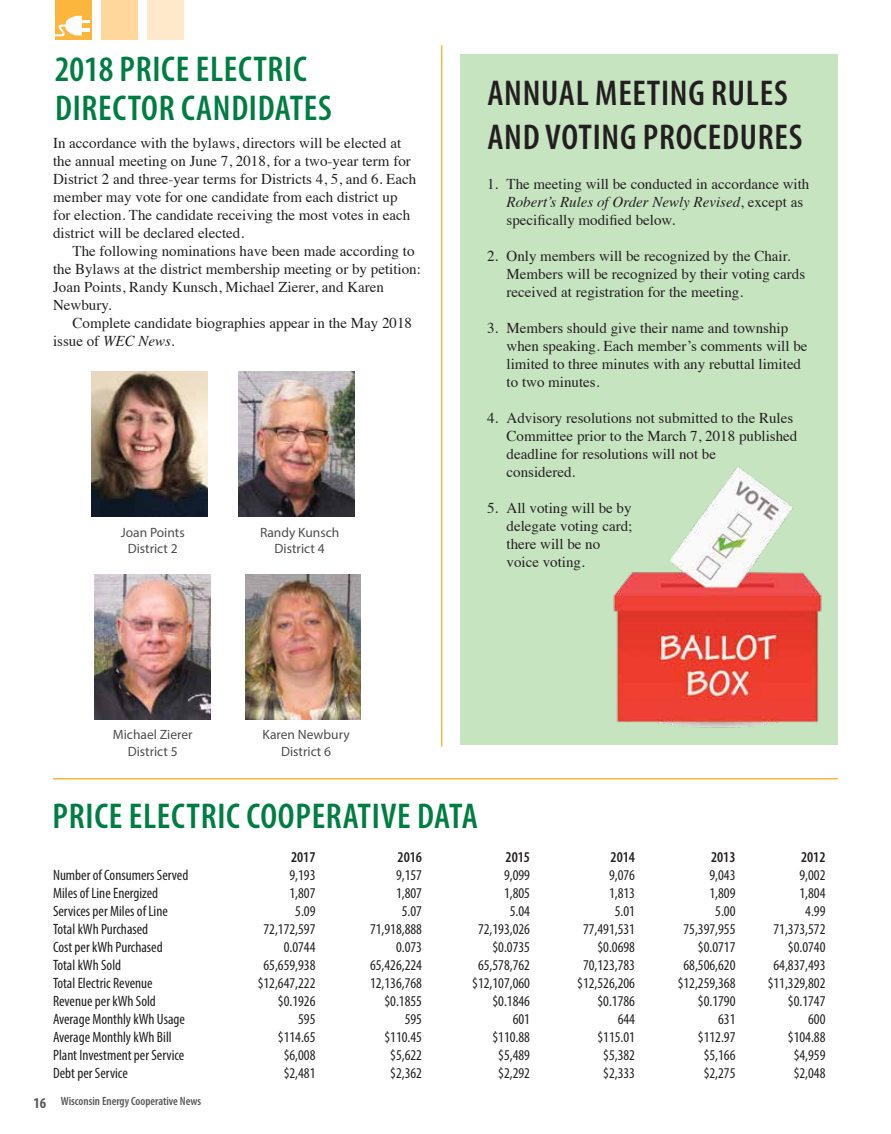
<style>
.page{position:relative;width:891px;height:1134px;background:#fff}
.page>*{position:absolute;margin:0;border:0;box-sizing:border-box;transform-origin:0 0}
.t1{font:600 condensed 36px/39px "Myriad Pro";letter-spacing:.02em;color:#007d43}
.t2{font:600 condensed 36px/43.2px "Myriad Pro";letter-spacing:.02em;color:#231f20}
.t3{font:15px/18px "Times";color:#231f20}
.t4{font:condensed 15px "Myriad Pro";color:#231f20}
.t5{font:600 condensed 15px "Myriad Pro";color:#231f20}
.t6{font:13.5px/16.2px "Myriad Pro";color:#4d4d4f;text-align:center}
.t7{font:600 condensed 12px "Myriad Pro";color:#58595b}
.s1{font-style:italic}
.s2{font-weight:700;font-size:15px}
</style>
<div class="page">
<div style="left:461px;top:54px;width:377px;height:690px;background:#c7e4c1"></div>
<div style="left:55px;top:0;width:37px;height:39px;background:#fcb53d"></div>
<div style="left:101px;top:0;width:37px;height:39px;background:#ffd79c"></div>
<div style="left:147px;top:0;width:37px;height:39px;background:#ffe9ca"></div>
<svg style="left:55px;top:16px;width:35px;height:21px"></svg>
<hr style="left:53px;top:778px;width:785px;height:2px;background:#fcb53d">
<img style="left:92px;top:371px;width:115px;height:146px">
<img style="left:239px;top:371px;width:115px;height:146px">
<img style="left:95px;top:574px;width:116px;height:145px">
<img style="left:245px;top:574px;width:116px;height:145px">
<hr style="left:441px;top:45px;width:1px;height:702px;background:#fcb53d">
<img style="left:501px;top:467px;width:337px;height:313px">
<h1 class="t1" style="left:55px;top:49px;width:279px">2018 PRICE ELECTRIC<br>DIRECTOR CANDIDATES</h1>
<p class="t3" style="left:53px;top:133px;width:365px">In accordance with the bylaws, directors will be elected at the annual meeting on June 7, 2018, for a two-year term for District 2 and three-year terms for Districts 4, 5, and 6. Each member may vote for one candidate from each district up for election. The candidate receiving the most votes in each district will be declared elected.</p>
<p class="t3" style="left:53px;top:241px;width:369px;text-indent:20px">The following nominations have been made according to the Bylaws at the district membership meeting or by petition:<br>Joan Points, Randy Kunsch, Michael Zierer, and Karen Newbury.</p>
<p class="t3" style="left:53px;top:313px;width:361px;text-indent:20px">Complete candidate biographies appear in the May 2018 issue of <span class="s1">WEC News</span>.</p>
<p class="t6" style="left:121px;top:524px;width:65px">Joan Points<br>District 2</p>
<p class="t6" style="left:260px;top:524px;width:81px">Randy Kunsch<br>District 4</p>
<h1 class="t2" style="left:487px;top:71px;width:316px">ANNUAL MEETING RULES<br>AND VOTING PROCEDURES</h1>
<p class="t3" style="left:507px;top:174px;width:304px;text-indent:-20px">1. The meeting will be conducted in accordance with<br><span class="s1">Robert’s Rules of Order Newly Revised</span>, except as specifically modified below.</p>
<p class="t3" style="left:507px;top:246px;width:300px;text-indent:-20px">2. Only members will be recognized by the Chair.<br>Members will be recognized by their voting cards received at registration for the meeting.</p>
<p class="t3" style="left:507px;top:318px;width:302px;text-indent:-20px">3. Members should give their name and township when speaking. Each member’s comments will be limited to three minutes with any rebuttal limited to two minutes.</p>
<p class="t3" style="left:507px;top:408px;width:292px;text-indent:-20px">4. Advisory resolutions not submitted to the Rules Committee prior to the March 7, 2018 published deadline for resolutions will not be<br>considered.</p>
<p class="t3" style="left:507px;top:498px;width:127px;text-indent:-20px">5. All voting will be by delegate voting card; there will be no voice voting.</p>
<p class="t6" style="left:113px;top:727px;width:81px">Michael Zierer<br>District 5</p>
<p class="t6" style="left:263px;top:727px;width:89px">Karen Newbury<br>District 6</p>
<h1 class="t1" style="left:53px;top:796px;width:427px">PRICE ELECTRIC COOPERATIVE DATA</h1>
<p class="t5" style="left:291px;top:848px;width:26px">2017</p>
<p class="t5" style="left:398px;top:848px;width:26px">2016</p>
<p class="t5" style="left:506px;top:848px;width:26px">2015</p>
<p class="t5" style="left:611px;top:848px;width:26px">2014</p>
<p class="t5" style="left:711px;top:848px;width:26px">2013</p>
<p class="t5" style="left:801px;top:848px;width:26px">2012</p>
<p class="t4" style="left:53px;top:866px;width:137px">Number of Consumers Served</p>
<p class="t4" style="left:290px;top:866px;width:28px">9,193</p>
<p class="t4" style="left:396px;top:866px;width:28px">9,157</p>
<p class="t4" style="left:504px;top:866px;width:28px">9,099</p>
<p class="t4" style="left:609px;top:866px;width:28px">9,076</p>
<p class="t4" style="left:710px;top:866px;width:28px">9,043</p>
<p class="t4" style="left:800px;top:866px;width:28px">9,002</p>
<p class="t4" style="left:53px;top:884px;width:107px">Miles of Line Energized</p>
<p class="t4" style="left:290px;top:884px;width:28px">1,807</p>
<p class="t4" style="left:396px;top:884px;width:28px">1,807</p>
<p class="t4" style="left:504px;top:884px;width:28px">1,805</p>
<p class="t4" style="left:609px;top:884px;width:28px">1,813</p>
<p class="t4" style="left:710px;top:884px;width:28px">1,809</p>
<p class="t4" style="left:800px;top:884px;width:28px">1,804</p>
<p class="t4" style="left:53px;top:902px;width:116px">Services per Miles of Line</p>
<p class="t4" style="left:295px;top:902px;width:22px">5.09</p>
<p class="t4" style="left:402px;top:902px;width:22px">5.07</p>
<p class="t4" style="left:510px;top:902px;width:22px">5.04</p>
<p class="t4" style="left:615px;top:902px;width:22px">5.01</p>
<p class="t4" style="left:715px;top:902px;width:22px">5.00</p>
<p class="t4" style="left:805px;top:902px;width:22px">4.99</p>
<p class="t4" style="left:53px;top:920px;width:97px">Total kWh Purchased</p>
<p class="t4" style="left:264px;top:920px;width:54px">72,172,597</p>
<p class="t4" style="left:370px;top:920px;width:54px">71,918,888</p>
<p class="t4" style="left:478px;top:920px;width:54px">72,193,026</p>
<p class="t4" style="left:583px;top:920px;width:54px">77,491,531</p>
<p class="t4" style="left:684px;top:920px;width:54px">75,397,955</p>
<p class="t4" style="left:774px;top:920px;width:54px">71,373,572</p>
<p class="t4" style="left:53px;top:938px;width:111px">Cost per kWh Purchased</p>
<p class="t4" style="left:284px;top:938px;width:33px">0.0744</p>
<p class="t4" style="left:396px;top:938px;width:28px">0.073</p>
<p class="t4" style="left:492px;top:938px;width:39px">$0.0735</p>
<p class="t4" style="left:597px;top:938px;width:39px">$0.0698</p>
<p class="t4" style="left:698px;top:938px;width:39px">$0.0717</p>
<p class="t4" style="left:788px;top:938px;width:39px">$0.0740</p>
<p class="t4" style="left:53px;top:956px;width:70px">Total kWh Sold</p>
<p class="t4" style="left:264px;top:956px;width:54px">65,659,938</p>
<p class="t4" style="left:370px;top:956px;width:54px">65,426,224</p>
<p class="t4" style="left:478px;top:956px;width:54px">65,578,762</p>
<p class="t4" style="left:583px;top:956px;width:54px">70,123,783</p>
<p class="t4" style="left:684px;top:956px;width:54px">68,506,620</p>
<p class="t4" style="left:774px;top:956px;width:54px">64,837,493</p>
<p class="t4" style="left:53px;top:974px;width:101px">Total Electric Revenue</p>
<p class="t4" style="left:258px;top:974px;width:59px">$12,647,222</p>
<p class="t4" style="left:370px;top:974px;width:54px">12,136,768</p>
<p class="t4" style="left:472px;top:974px;width:59px">$12,107,060</p>
<p class="t4" style="left:577px;top:974px;width:59px">$12,526,206</p>
<p class="t4" style="left:678px;top:974px;width:59px">$12,259,368</p>
<p class="t4" style="left:768px;top:974px;width:59px">$11,329,802</p>
<p class="t4" style="left:53px;top:992px;width:104px">Revenue per kWh Sold</p>
<p class="t4" style="left:278px;top:992px;width:39px">$0.1926</p>
<p class="t4" style="left:384px;top:992px;width:39px">$0.1855</p>
<p class="t4" style="left:492px;top:992px;width:39px">$0.1846</p>
<p class="t4" style="left:597px;top:992px;width:39px">$0.1786</p>
<p class="t4" style="left:698px;top:992px;width:39px">$0.1790</p>
<p class="t4" style="left:788px;top:992px;width:39px">$0.1747</p>
<p class="t4" style="left:53px;top:1010px;width:133px">Average Monthly kWh Usage</p>
<p class="t4" style="left:298px;top:1010px;width:19px">595</p>
<p class="t4" style="left:405px;top:1010px;width:19px">595</p>
<p class="t4" style="left:513px;top:1010px;width:19px">601</p>
<p class="t4" style="left:618px;top:1010px;width:19px">644</p>
<p class="t4" style="left:718px;top:1010px;width:19px">631</p>
<p class="t4" style="left:808px;top:1010px;width:19px">600</p>
<p class="t4" style="left:53px;top:1028px;width:120px">Average Monthly kWh Bill</p>
<p class="t4" style="left:278px;top:1028px;width:39px">$114.65</p>
<p class="t4" style="left:384px;top:1028px;width:39px">$110.45</p>
<p class="t4" style="left:492px;top:1028px;width:39px">$110.88</p>
<p class="t4" style="left:597px;top:1028px;width:39px">$115.01</p>
<p class="t4" style="left:698px;top:1028px;width:39px">$112.97</p>
<p class="t4" style="left:788px;top:1028px;width:39px">$104.88</p>
<p class="t4" style="left:53px;top:1046px;width:133px">Plant Investment per Service</p>
<p class="t4" style="left:284px;top:1046px;width:33px">$6,008</p>
<p class="t4" style="left:390px;top:1046px;width:33px">$5,622</p>
<p class="t4" style="left:498px;top:1046px;width:33px">$5,489</p>
<p class="t4" style="left:603px;top:1046px;width:33px">$5,382</p>
<p class="t4" style="left:704px;top:1046px;width:33px">$5,166</p>
<p class="t4" style="left:794px;top:1046px;width:33px">$4,959</p>
<p class="t4" style="left:53px;top:1064px;width:76px">Debt per Service</p>
<p class="t4" style="left:284px;top:1064px;width:33px">$2,481</p>
<p class="t4" style="left:390px;top:1064px;width:33px">$2,362</p>
<p class="t4" style="left:498px;top:1064px;width:33px">$2,292</p>
<p class="t4" style="left:603px;top:1064px;width:33px">$2,333</p>
<p class="t4" style="left:704px;top:1064px;width:33px">$2,275</p>
<p class="t4" style="left:794px;top:1064px;width:33px">$2,048</p>
<p class="t7" style="left:33px;top:1094px;width:169px"><span class="s2">16</span> Wisconsin Energy Cooperative News</p>
</div>
